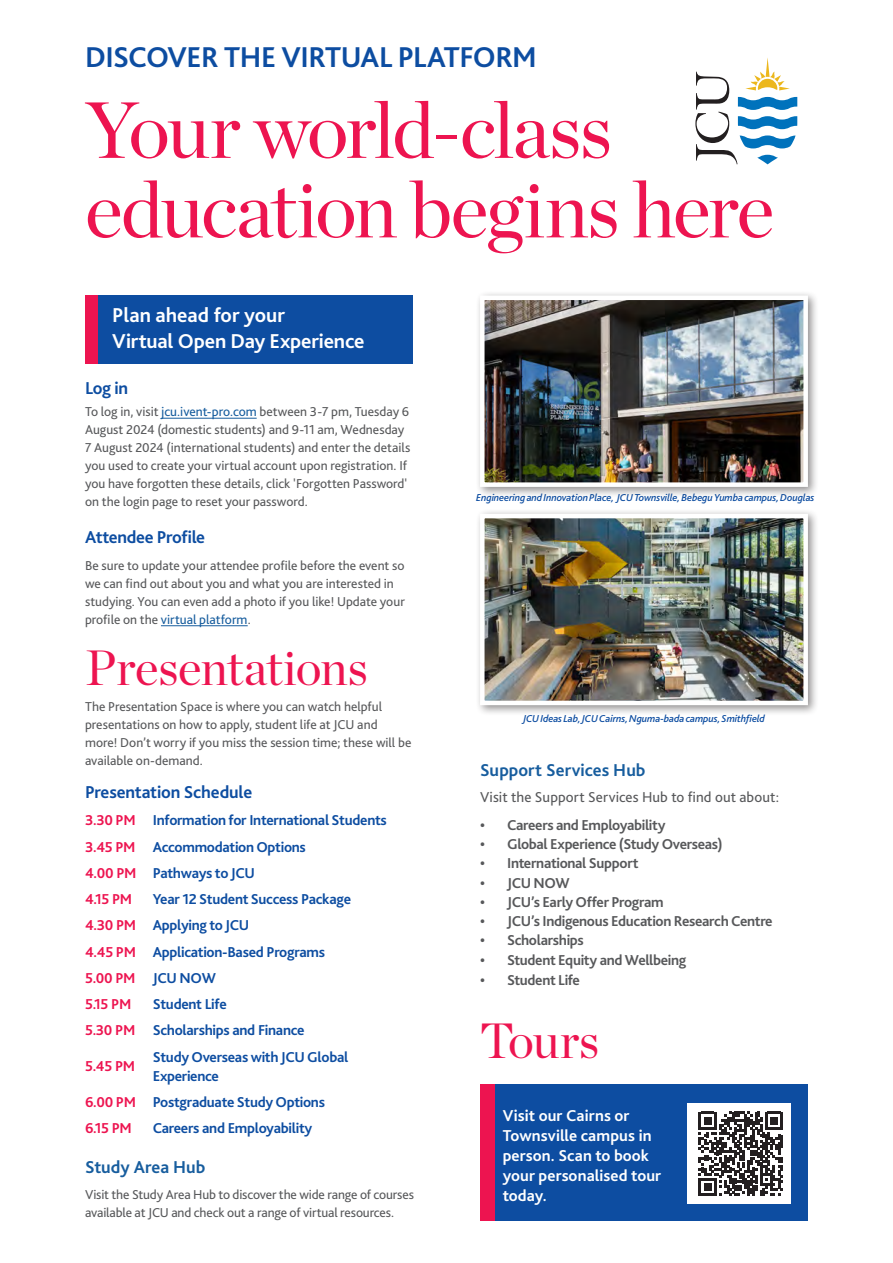
<style>
.page{position:relative;width:893px;height:1263px;background:#fff}
.page>*{position:absolute;margin:0;border:0;box-sizing:border-box;transform-origin:0 0}
.Subhead_1{font:79.5px/79.5px "Chronicle Display";letter-spacing:-.03em;color:#ed1450}
.hyperlink{font:49.5px "Chronicle Display";letter-spacing:-.01em;color:#ed1450}
.heading_1{font:700 30px "Bliss 2";letter-spacing:-.02em;color:#0d4da1}
.heading_1-2{font:700 21px/25.2px "Bliss 2";letter-spacing:-.005em;color:#fff}
.Subhead_1-2{font:700 18px "Bliss 2";letter-spacing:-.01em;color:#0d4da1}
.heading_1-3{font:700 18px "Bliss 2";color:#175d9e}
.Special_-_end{font:700 18px "Bliss 2";letter-spacing:-.02em;color:#0d4da1}
.hyperlink-2{font:700 18px "Bliss 2";color:#175d9e}
.heading_1-4{font:700 18px "Bliss 2";color:#0d4da1}
.heading_1-5{font:700 16.5px/19.8px "Bliss 2";letter-spacing:.005em;color:#fff}
.heading_1-6{font:700 15px/18.8px "Bliss 2";letter-spacing:-.02em;color:#0d4da1}
.t1{font:700 15px "Bliss 2";letter-spacing:-.02em;color:#57585a}
.heading_1-7{font:700 15px "Bliss 2";letter-spacing:-.02em;color:#ed1450}
.heading_1-8{font:15px "Bliss 2";letter-spacing:.005em;color:#57585a}
.Special_-_end-2{font:13.5px/18px "Bliss 2";color:#57585a}
.heading_1-9{font:13.5px/18px "Bliss 2";letter-spacing:-.01em;color:#57585a}
.body_copy{font:italic 500 10.5px "Bliss 2";letter-spacing:-.015em;color:#0d4da1}
.s1{color:#175d9e}
</style>
<div class="page">
<div style="left:480px;top:1084px;width:328px;height:136px;background:#0d4da1"></div>
<hr style="left:161px;top:418px;width:96px;height:1px;background:#175d9e">
<hr style="left:161px;top:625px;width:87px;height:1px;background:#175d9e">
<div style="left:85px;top:296px;width:328px;height:68px;background:#0d4da1"></div>
<div style="left:481px;top:1084px;width:14px;height:136px;background:#ed1450"></div>
<div style="left:85px;top:296px;width:13px;height:68px;background:#ed1450"></div>
<svg style="left:695px;top:58px;width:102px;height:106px"></svg>
<div style="left:687px;top:1103px;width:104px;height:101px;background:#fff"></div>
<svg style="left:699px;top:1112px;width:84px;height:84px"></svg>
<div style="left:475px;top:290px;width:344px;height:208px;background:#231f20;opacity:.5"></div>
<img style="left:485px;top:301px;width:318px;height:181px">
<div style="left:480px;top:296px;width:328px;height:191px;border:4px solid #fff"></div>
<div style="left:475px;top:508px;width:344px;height:208px;background:#231f20;opacity:.5"></div>
<img style="left:485px;top:519px;width:318px;height:181px">
<div style="left:480px;top:514px;width:328px;height:191px;border:4px solid #fff"></div>
<p class="heading_1" style="left:85px;top:38px;width:453px">DISCOVER THE VIRTUAL PLATFORM</p>
<p class="Subhead_1" style="left:85px;top:84px;width:691px">Your world-class education begins here</p>
<p class="heading_1-2" style="left:112px;top:303px;width:254px">Plan ahead for your<br>Virtual Open Day Experience</p>
<p class="heading_1-4" style="left:85px;top:377px;width:44px">Log in</p>
<p class="Special_-_end-2" style="left:85px;top:403px;width:327px">To log in, visit <span class="s1">jcu.ivent-pro.com</span> between 3-7 pm, Tuesday 6<br>August 2024 (domestic students) and 9-11 am, Wednesday 7 August 2024 (international students) and enter the details you used to create your virtual account upon registration. If you have forgotten these details, click 'Forgotten Password' on the login page to reset your password.</p>
<p class="Special_-_end" style="left:85px;top:526px;width:122px">Attendee Profile</p>
<p class="Special_-_end-2" style="left:85px;top:556px;width:321px">Be sure to update your attendee profile before the event so we can find out about you and what you are interested in studying. You can even add a photo if you like! Update your profile on the <span class="s1">virtual platform</span>.</p>
<p class="hyperlink" style="left:85px;top:630px;width:284px">Presentations</p>
<p class="Special_-_end-2" style="left:85px;top:698px;width:328px">The Presentation Space is where you can watch helpful presentations on how to apply, student life at JCU and more! Don’t worry if you miss the session time; these will be available on-demand.</p>
<p class="Subhead_1-2" style="left:85px;top:781px;width:169px">Presentation Schedule</p>
<p class="heading_1-7" style="left:85px;top:811px;width:52px">3.30 PM</p>
<p class="heading_1-6" style="left:153px;top:811px;width:236px">Information for International Students</p>
<p class="heading_1-7" style="left:85px;top:837px;width:52px">3.45 PM</p>
<p class="heading_1-6" style="left:153px;top:837px;width:155px">Accommodation Options</p>
<p class="heading_1-7" style="left:85px;top:863px;width:53px">4.00 PM</p>
<p class="heading_1-6" style="left:153px;top:863px;width:104px">Pathways to JCU</p>
<p class="heading_1-7" style="left:85px;top:890px;width:49px">4.15 PM</p>
<p class="heading_1-6" style="left:153px;top:890px;width:200px">Year 12 Student Success Package</p>
<p class="heading_1-7" style="left:85px;top:916px;width:53px">4.30 PM</p>
<p class="heading_1-6" style="left:153px;top:916px;width:98px">Applying to JCU</p>
<p class="heading_1-7" style="left:85px;top:942px;width:53px">4.45 PM</p>
<p class="heading_1-6" style="left:153px;top:942px;width:174px">Application-Based Programs</p>
<p class="heading_1-7" style="left:85px;top:969px;width:52px">5.00 PM</p>
<p class="heading_1-6" style="left:153px;top:968px;width:65px">JCU NOW</p>
<p class="heading_1-7" style="left:85px;top:995px;width:48px">5.15 PM</p>
<p class="heading_1-6" style="left:153px;top:995px;width:75px">Student Life</p>
<p class="heading_1-7" style="left:85px;top:1021px;width:52px">5.30 PM</p>
<p class="heading_1-6" style="left:153px;top:1021px;width:153px">Scholarships and Finance</p>
<p class="heading_1-7" style="left:85px;top:1057px;width:52px">5.45 PM</p>
<p class="heading_1-6" style="left:153px;top:1047px;width:197px">Study Overseas with JCU Global<br>Experience</p>
<p class="heading_1-7" style="left:85px;top:1092px;width:53px">6.00 PM</p>
<p class="heading_1-6" style="left:153px;top:1092px;width:174px">Postgraduate Study Options</p>
<p class="heading_1-7" style="left:85px;top:1119px;width:48px">6.15 PM</p>
<p class="heading_1-6" style="left:153px;top:1119px;width:161px">Careers and Employability</p>
<p class="hyperlink-2" style="left:85px;top:1156px;width:122px">Study Area Hub</p>
<p class="heading_1-9" style="left:85px;top:1186px;width:330px">Visit the Study Area Hub to discover the wide range of courses available at JCU and check out a range of virtual resources.</p>
<p class="body_copy" style="left:476px;top:491px;width:340px">Engineering and Innovation Place, JCU Townsville, Bebegu Yumba campus, Douglas</p>
<p class="body_copy" style="left:523px;top:712px;width:243px">JCU Ideas Lab, JCU Cairns, Nguma-bada campus, Smithfield</p>
<p class="heading_1-3" style="left:480px;top:758px;width:167px">Support Services Hub</p>
<p class="heading_1-8" style="left:480px;top:788px;width:301px">Visit the Support Services Hub to find out about:</p>
<p class="t1" style="left:480px;top:815px;width:187px">• Careers and Employability</p>
<p class="t1" style="left:480px;top:835px;width:244px">• Global Experience (Study Overseas)</p>
<p class="t1" style="left:480px;top:854px;width:160px">• International Support</p>
<p class="t1" style="left:480px;top:873px;width:91px">• JCU NOW</p>
<p class="t1" style="left:480px;top:892px;width:185px">• JCU’s Early Offer Program</p>
<p class="t1" style="left:480px;top:912px;width:294px">• JCU’s Indigenous Education Research Centre</p>
<p class="t1" style="left:480px;top:931px;width:105px">• Scholarships</p>
<p class="t1" style="left:480px;top:950px;width:208px">• Student Equity and Wellbeing</p>
<p class="t1" style="left:480px;top:971px;width:101px">• Student Life</p>
<p class="hyperlink" style="left:480px;top:1003px;width:121px">Tours</p>
<p class="heading_1-5" style="left:503px;top:1106px;width:160px">Visit our Cairns or<br>Townsville campus in person. Scan to book your personalised tour today.</p>
</div>
